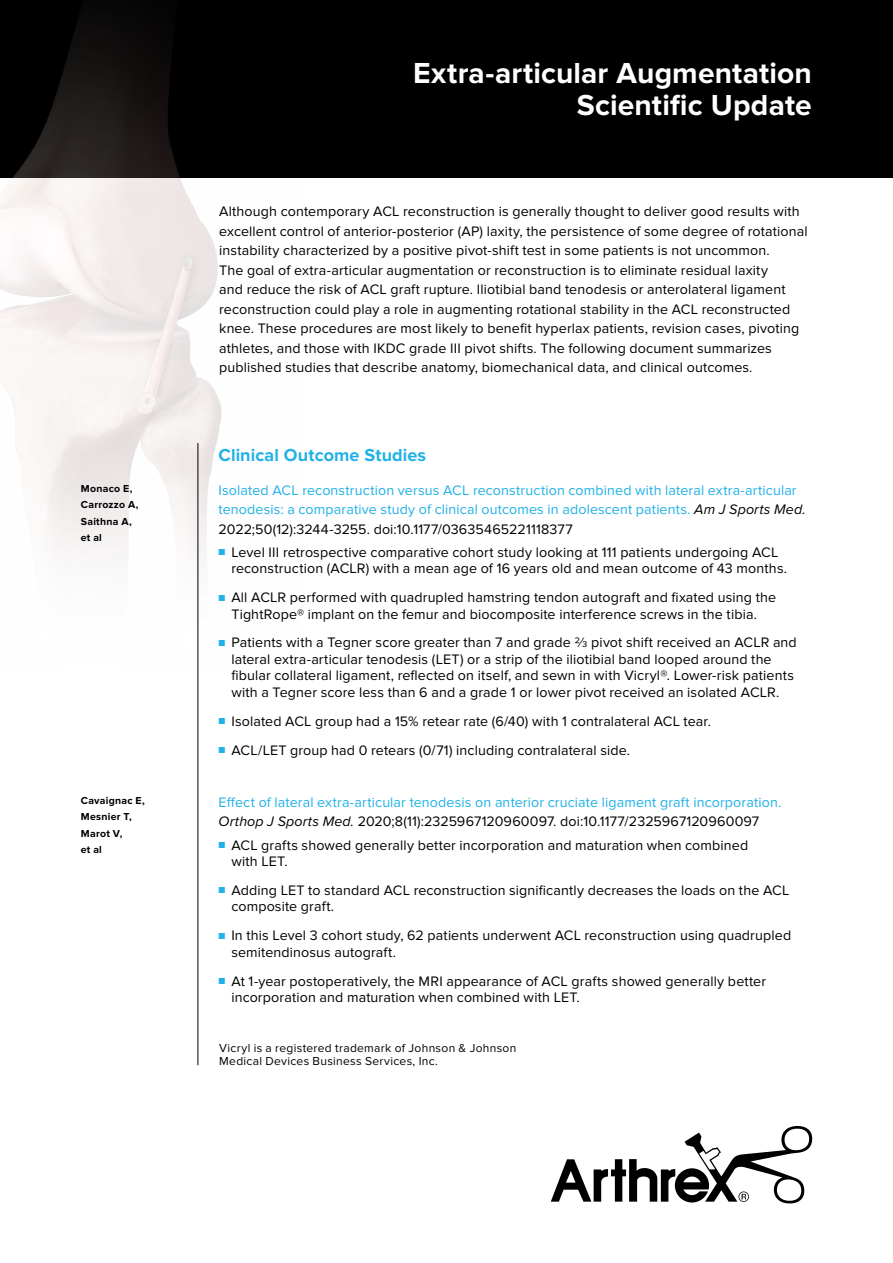
<style>
.page{position:relative;width:893px;height:1263px;background:#fff}
.page>*{position:absolute;margin:0;border:0;box-sizing:border-box;transform-origin:0 0}
.t1{font:700 30px/31.5px "Proxima Nova";letter-spacing:.005em;color:#fff;text-align:right}
.t2{font:700 18px "Proxima Nova";letter-spacing:.005em;color:#20b1e7}
.t3{font:14.25px/16.5px "Proxima Nova";letter-spacing:.01em;color:#000}
.t4{font:14.25px/19.5px "Proxima Nova";letter-spacing:.01em;color:#20b1e7}
.t5{font:12px/13.5px "Proxima Nova";letter-spacing:.025em;color:#000}
.t6{font:700 10.5px/16.5px "Proxima Nova";letter-spacing:.025em;color:#000}
.s1{font-style:italic;color:#000}
.s2{color:#000}
.s3{font-size:10.5px;color:#20b1e7}
</style>
<div class="page">
<div style="left:0;top:0;width:893px;height:178px;background:#000"></div>
<svg style="left:551px;top:1126px;width:261px;height:77px"></svg>
<img style="left:0;top:10px;width:222px;height:657px">
<hr style="left:198px;top:443px;width:1px;height:622px;background:#000">
<h1 class="t1" style="left:413px;top:58px;width:400px">Extra-articular Augmentation<br>Scientific Update</h1>
<p class="t3" style="left:219px;top:202px;width:590px;line-height:19.5px">Although contemporary ACL reconstruction is generally thought to deliver good results with excellent control of anterior-posterior (AP) laxity, the persistence of some degree of rotational instability characterized by a positive pivot-shift test in some patients is not uncommon.<br>The goal of extra-articular augmentation or reconstruction is to eliminate residual laxity<br>and reduce the risk of ACL graft rupture. Iliotibial band tenodesis or anterolateral ligament reconstruction could play a role in augmenting rotational stability in the ACL reconstructed knee. These procedures are most likely to benefit hyperlax patients, revision cases, pivoting athletes, and those with IKDC grade III pivot shifts. The following document summarizes published studies that describe anatomy, biomechanical data, and clinical outcomes.</p>
<p class="t2" style="left:219px;top:445px;width:209px">Clinical Outcome Studies</p>
<p class="t6" style="left:81px;top:480px;width:59px">Monaco E,<br>Carrozzo A,<br>Saithna A, et al</p>
<p class="t4" style="left:219px;top:480px;width:588px">Isolated ACL reconstruction versus ACL reconstruction combined with lateral extra-articular tenodesis: a comparative study of clinical outcomes in adolescent patients. <span class="s1">Am J Sports Med.<br></span><span class="s2">2022;50(12):3244-3255. doi:10.1177/03635465221118377</span></p>
<p class="t3" style="left:231px;top:544px;width:557px;text-indent:-13px"><span class="s3">■</span> Level III retrospective comparative cohort study looking at 111 patients undergoing ACL reconstruction (ACLR) with a mean age of 16 years old and mean outcome of 43 months.</p>
<p class="t3" style="left:219px;top:589px;width:559px;text-align:center"><span class="s3">■</span> All ACLR performed with quadrupled hamstring tendon autograft and fixated using the<br>TightRope® implant on the femur and biocomposite interference screws in the tibia.</p>
<p class="t3" style="left:231px;top:635px;width:567px;text-indent:-13px"><span class="s3">■</span> Patients with a Tegner score greater than 7 and grade ⅔ pivot shift received an ACLR and lateral extra-articular tenodesis (LET) or a strip of the iliotibial band looped around the fibular collateral ligament, reflected on itself, and sewn in with Vicryl®. Lower-risk patients with a Tegner score less than 6 and a grade 1 or lower pivot received an isolated ACLR.</p>
<p class="t3" style="left:219px;top:713px;width:494px"><span class="s3">■</span> Isolated ACL group had a 15% retear rate (6/40) with 1 contralateral ACL tear.</p>
<p class="t3" style="left:219px;top:742px;width:413px"><span class="s3">■</span> ACL/LET group had 0 retears (0/71) including contralateral side.</p>
<p class="t6" style="left:81px;top:792px;width:66px">Cavaignac E,<br>Mesnier T,<br>Marot V,<br>et al</p>
<p class="t4" style="left:219px;top:792px;width:564px">Effect of lateral extra-articular tenodesis on anterior cruciate ligament graft incorporation.<br><span class="s1">Orthop J Sports Med.</span> <span class="s2">2020;8(11):2325967120960097. doi:10.1177/2325967120960097</span></p>
<p class="t3" style="left:231px;top:837px;width:518px;text-indent:-13px"><span class="s3">■</span> ACL grafts showed generally better incorporation and maturation when combined with LET.</p>
<p class="t3" style="left:231px;top:882px;width:559px;text-indent:-13px"><span class="s3">■</span> Adding LET to standard ACL reconstruction significantly decreases the loads on the ACL composite graft.</p>
<p class="t3" style="left:231px;top:927px;width:561px;text-indent:-13px"><span class="s3">■</span> In this Level 3 cohort study, 62 patients underwent ACL reconstruction using quadrupled semitendinosus autograft.</p>
<p class="t3" style="left:231px;top:973px;width:536px;text-indent:-13px"><span class="s3">■</span> At 1-year postoperatively, the MRI appearance of ACL grafts showed generally better incorporation and maturation when combined with LET.</p>
<p class="t5" style="left:219px;top:1041px;width:299px">Vicryl is a registered trademark of Johnson &amp; Johnson<br>Medical Devices Business Services, Inc.</p>
</div>
